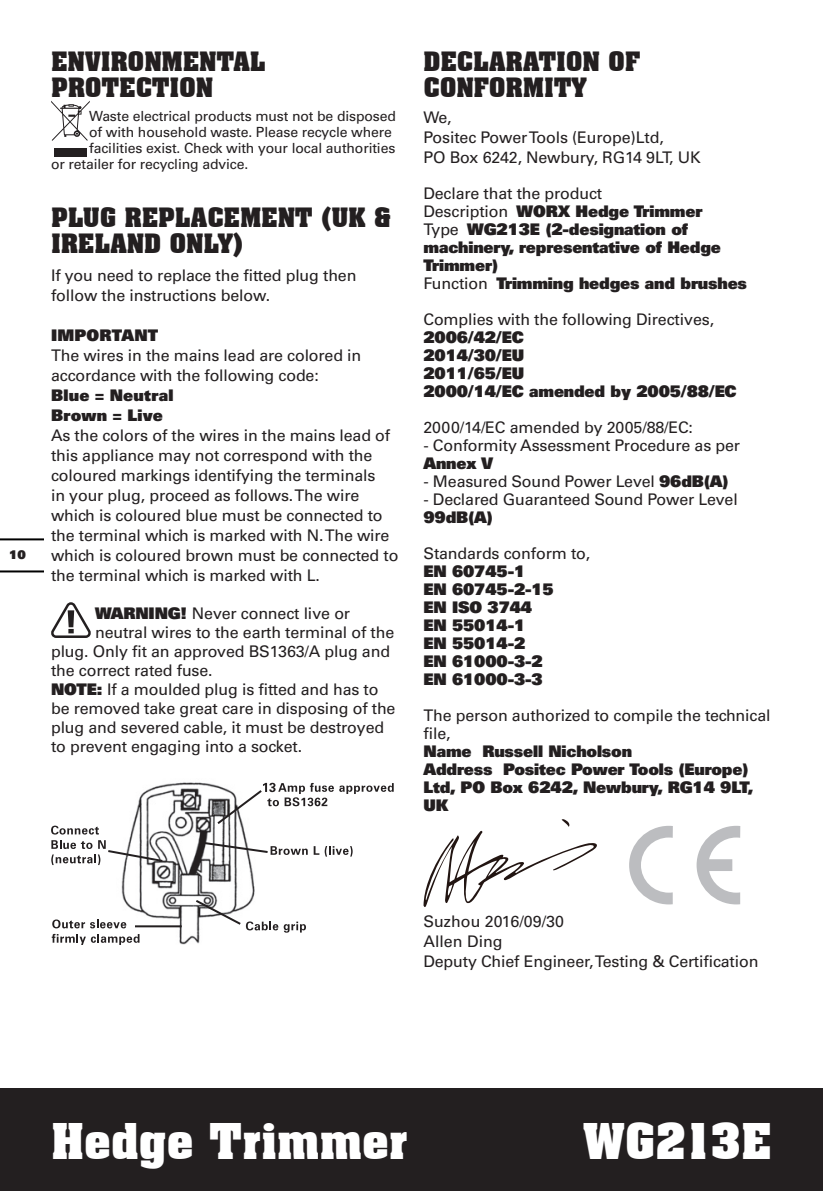
<style>
.page{position:relative;width:823px;height:1191px;background:#fff}
.page>*{position:absolute;margin:0;border:0;box-sizing:border-box;transform-origin:0 0}
.t1{font:700 48px "Aachen BT";letter-spacing:-.01em;color:#fff}
.t2{font:700 26px/26px "Aachen BT";letter-spacing:-.01em;color:#231f20}
.t3{font:16px/20px "Univers";letter-spacing:-.01em;color:#231f20}
.t4{font:900 16px/18px "Univers";letter-spacing:-.01em;color:#231f20}
.t5{font:900 16px/20px "Univers";letter-spacing:.015em;color:#231f20}
.t6{font:900 16px "Univers";letter-spacing:.01em;color:#231f20}
.t7{font:14px "Univers";letter-spacing:-.01em;color:#231f20}
.t8{font:900 12px "Univers";color:#231f20}
.s1{font-weight:900}
.s2{font-weight:400}
</style>
<div class="page">
<div style="left:0;top:1089px;width:822px;height:102px;background:#231f20"></div>
<hr style="left:0;top:570px;width:43px;height:2px;background:#000">
<hr style="left:0;top:538px;width:43px;height:2px;background:#000">
<svg style="left:51px;top:101px;width:39px;height:40px"></svg>
<div style="left:54px;top:149px;width:32px;height:8px;background:#231f20"></div>
<svg style="left:51px;top:602px;width:40px;height:36px"></svg>
<svg style="left:51px;top:782px;width:342px;height:163px"></svg>
<svg style="left:423px;top:819px;width:174px;height:88px"></svg>
<svg style="left:629px;top:826px;width:43px;height:78px"></svg>
<svg style="left:696px;top:826px;width:43px;height:78px"></svg>
<p class="t8" style="left:9px;top:546px;width:18px">10</p>
<h2 class="t2" style="left:51px;top:48px;width:216px">ENVIRONMENTAL<br>PROTECTION</h2>
<p class="t7" style="left:89px;top:108px;width:308px">Waste electrical products must not be disposed</p>
<p class="t7" style="left:89px;top:124px;width:304px">of with household waste. Please recycle where</p>
<p class="t7" style="left:89px;top:140px;width:307px">facilities exist. Check with your local authorities</p>
<p class="t7" style="left:51px;top:156px;width:199px">or retailer for recycling advice.</p>
<h2 class="t2" style="left:51px;top:204px;width:341px">PLUG REPLACEMENT (UK &amp;<br>IRELAND ONLY)</h2>
<p class="t3" style="left:51px;top:265px;width:307px">If you need to replace the fitted plug then follow the instructions below.</p>
<p class="t6" style="left:51px;top:325px;width:109px">IMPORTANT</p>
<p class="t3" style="left:51px;top:345px;width:311px">The wires in the mains lead are colored in accordance with the following code:</p>
<p class="t5" style="left:51px;top:385px;width:124px">Blue = Neutral<br>Brown = Live</p>
<p class="t3" style="left:51px;top:425px;width:348px">As the colors of the wires in the mains lead of this appliance may not correspond with the coloured markings identifying the terminals<br>in your plug, proceed as follows. The wire which is coloured blue must be connected to the terminal which is marked with N. The wire which is coloured brown must be connected to the terminal which is marked with L.</p>
<p class="t3" style="left:95px;top:603px;width:256px"><span class="s1">WARNING!</span> Never connect live or</p>
<p class="t3" style="left:95px;top:622px;width:300px">neutral wires to the earth terminal of the</p>
<p class="t3" style="left:51px;top:641px;width:340px">plug. Only fit an approved BS1363/A plug and</p>
<p class="t3" style="left:51px;top:660px;width:163px">the correct rated fuse.</p>
<p class="t3" style="left:51px;top:679px;width:329px"><span class="s1">NOTE:</span> If a moulded plug is fitted and has to</p>
<p class="t3" style="left:51px;top:698px;width:346px">be removed take great care in disposing of the</p>
<p class="t3" style="left:51px;top:717px;width:334px">plug and severed cable, it must be destroyed</p>
<p class="t3" style="left:51px;top:736px;width:252px">to prevent engaging into a socket.</p>
<h2 class="t2" style="left:423px;top:48px;width:218px">DECLARATION OF<br>CONFORMITY</h2>
<p class="t3" style="left:423px;top:107px;width:278px">We,<br>Positec Power Tools (Europe)Ltd,<br>PO Box 6242, Newbury, RG14 9LT, UK</p>
<p class="t4" style="left:423px;top:184px;width:325px"><span class="s2">Declare that the product<br>Description</span> WORX Hedge Trimmer<br><span class="s2">Type</span> WG213E (2-designation of machinery, representative of Hedge<br>Trimmer)<br><span class="s2">Function</span> Trimming hedges and brushes</p>
<p class="t3" style="left:423px;top:309px;width:292px">Complies with the following Directives,</p>
<p class="t4" style="left:423px;top:328px;width:314px">2006/42/EC<br>2014/30/EU<br>2011/65/EU<br>2000/14/EC amended by 2005/88/EC</p>
<p class="t3" style="left:423px;top:417px;width:271px">2000/14/EC amended by 2005/88/EC:</p>
<p class="t3" style="left:423px;top:435px;width:318px">- Conformity Assessment Procedure as per</p>
<p class="t4" style="left:423px;top:454px;width:71px">Annex V</p>
<p class="t3" style="left:423px;top:471px;width:306px">- Measured Sound Power Level <span class="s1">96dB(A)</span></p>
<p class="t3" style="left:423px;top:489px;width:315px">- Declared Guaranteed Sound Power Level</p>
<p class="t4" style="left:423px;top:508px;width:71px">99dB(A)</p>
<p class="t3" style="left:423px;top:543px;width:168px">Standards conform to,</p>
<p class="t4" style="left:423px;top:562px;width:132px">EN 60745-1<br>EN 60745-2-15<br>EN ISO 3744<br>EN 55014-1<br>EN 55014-2<br>EN 61000-3-2<br>EN 61000-3-3</p>
<p class="t3" style="left:423px;top:706px;width:348px;line-height:18px">The person authorized to compile the technical file,</p>
<p class="t4" style="left:423px;top:742px;width:331px">Name Russell Nicholson<br>Address Positec Power Tools (Europe)<br>Ltd, PO Box 6242, Newbury, RG14 9LT,<br>UK</p>
<p class="t3" style="left:423px;top:911px;width:336px">Suzhou 2016/09/30<br>Allen Ding<br>Deputy Chief Engineer, Testing &amp; Certification</p>
<h1 class="t1" style="left:51px;top:1111px;width:358px">Hedge Trimmer</h1>
<h1 class="t1" style="left:582px;top:1111px;width:190px">WG213E</h1>
</div>
